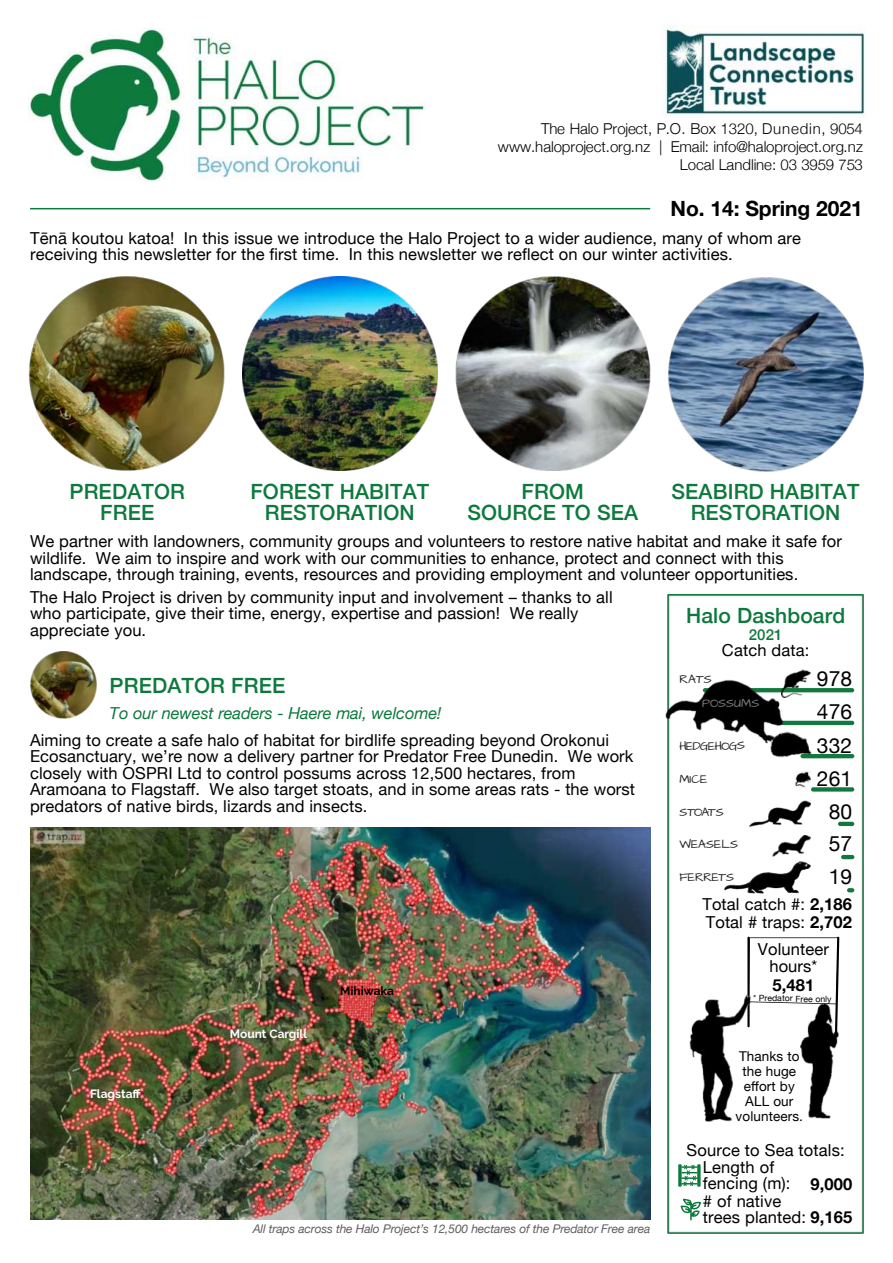
<style>
.page{position:relative;width:893px;height:1263px;background:#fff}
.page>*{position:absolute;margin:0;border:0;box-sizing:border-box;transform-origin:0 0}
.t1{font:500 21px/21px "Helvetica Neue";letter-spacing:.005em;color:#0d793d;text-align:center}
.t2{font:21px "Helvetica Neue";letter-spacing:.01em;color:#000}
.t3{font:700 21px "Helvetica Neue";color:#000}
.t4{font:16.5px/16.5px "Helvetica Neue";letter-spacing:.01em;color:#000}
.t5{font:italic 16.5px "Helvetica Neue";letter-spacing:-.005em;color:#0d793d}
.t6{font:700 16.5px "Helvetica Neue";letter-spacing:.01em;color:#000}
.t7{font:300 15px/18px "Helvetica Neue";letter-spacing:-.005em;color:#000;text-align:right}
.t8{font:500 15px "Helvetica Neue";color:#0d793d}
.t9{font:13.5px/15px "Helvetica Neue";letter-spacing:.01em;color:#000;text-align:center}
.t10{font:italic 12px "Helvetica Neue";letter-spacing:-.01em;color:#5e5e5e}
.t11{font:700 12px "Raleway";color:#fff}
.t12{font:700 12px "Raleway";color:#000}
.t13{font:9.9px "Architects Daughter";color:#231f20}
.t14{font:9.9px "Architects Daughter";letter-spacing:-.03em;color:#231f20}
.t15{font:9.9px "Architects Daughter";color:#808080}
.t16{font:8.7px "Helvetica Neue";color:#000}
.s1{font-weight:700}
</style>
<div class="page">
<img style="left:243px;top:276px;width:194px;height:195px">
<img style="left:455px;top:277px;width:195px;height:193px">
<img style="left:29px;top:276px;width:196px;height:195px">
<img style="left:668px;top:277px;width:195px;height:194px">
<img style="left:30px;top:651px;width:67px;height:67px">
<img style="left:667px;top:595px;width:196px;height:639px">
<img style="left:28px;top:29px;width:397px;height:153px">
<hr style="left:30px;top:208px;width:620px;height:1px;background:#0d793d">
<img style="left:665px;top:25px;width:200px;height:91px">
<svg style="left:702px;top:688px;width:152px;height:4px"></svg>
<hr style="left:778px;top:721px;width:76px;height:4px;background:#12793e;border-radius:2px">
<hr style="left:800px;top:754px;width:54px;height:4px;background:#12793e;border-radius:2px">
<div style="left:811px;top:787px;width:43px;height:5px;background:#12793e;border-radius:2px"></div>
<hr style="left:838px;top:822px;width:16px;height:4px;background:#12793e;border-radius:2px">
<hr style="left:841px;top:855px;width:13px;height:4px;background:#12793e;border-radius:2px">
<svg style="left:847px;top:888px;width:7px;height:4px"></svg>
<hr style="left:747px;top:937px;width:2px;height:90px;background:#000">
<svg style="left:749px;top:937px;width:90px;height:96px"></svg>
<img style="left:689px;top:958px;width:68px;height:163px">
<img style="left:800px;top:1004px;width:39px;height:115px">
<img style="left:794px;top:771px;width:16px;height:16px">
<img style="left:724px;top:862px;width:86px;height:32px">
<img style="left:791px;top:670px;width:19px;height:27px">
<img style="left:665px;top:664px;width:126px;height:84px">
<img style="left:770px;top:732px;width:41px;height:25px">
<img style="left:772px;top:836px;width:38px;height:20px">
<img style="left:749px;top:800px;width:61px;height:27px">
<svg style="left:679px;top:1198px;width:22px;height:23px"></svg>
<div style="left:678px;top:1164px;width:3px;height:23px;background:#13793e;border:2px solid #0d793d"></div>
<div style="left:697px;top:1164px;width:3px;height:23px;background:#13793e;border:2px solid #0d793d"></div>
<svg style="left:681px;top:1164px;width:16px;height:23px"></svg>
<img style="left:30px;top:827px;width:620px;height:392px">
<p class="t7" style="left:498px;top:120px;width:366px">The Halo Project, P.O. Box 1320, Dunedin, 9054 www.haloproject.org.nz | Email: info@haloproject.org.nz<br>Local Landline: 03 3959 753</p>
<p class="t3" style="left:670px;top:196px;width:194px">No. 14: Spring 2021</p>
<p class="t4" style="left:30px;top:230px;width:772px">Tēnā koutou katoa! In this issue we introduce the Halo Project to a wider audience, many of whom are receiving this newsletter for the first time. In this newsletter we reflect on our winter activities.</p>
<p class="t1" style="left:70px;top:480px;width:117px">PREDATOR<br>FREE</p>
<p class="t1" style="left:250px;top:480px;width:180px">FOREST HABITAT<br>RESTORATION</p>
<p class="t1" style="left:467px;top:480px;width:172px">FROM<br>SOURCE TO SEA</p>
<p class="t1" style="left:671px;top:480px;width:189px">SEABIRD HABITAT<br>RESTORATION</p>
<p class="t4" style="left:30px;top:533px;width:813px">We partner with landowners, community groups and volunteers to restore native habitat and make it safe for wildlife. We aim to inspire and work with our communities to enhance, protect and connect with this landscape, through training, events, resources and providing employment and volunteer opportunities.</p>
<p class="t4" style="left:30px;top:588px;width:584px">The Halo Project is driven by community input and involvement – thanks to all who participate, give their time, energy, expertise and passion! We really appreciate you.</p>
<p class="t1" style="left:686px;top:605px;width:161px">Halo Dashboard</p>
<p class="t8" style="left:748px;top:625px;width:35px">2021</p>
<p class="t4" style="left:722px;top:642px;width:89px">Catch data:</p>
<p class="t1" style="left:110px;top:674px;width:177px">PREDATOR FREE</p>
<p class="t5" style="left:110px;top:703px;width:333px">To our newest readers - Haere mai, welcome!</p>
<p class="t4" style="left:30px;top:731px;width:606px">Aiming to create a safe halo of habitat for birdlife spreading beyond Orokonui Ecosanctuary, we’re now a delivery partner for Predator Free Dunedin. We work closely with OSPRI Ltd to control possums across 12,500 hectares, from Aramoana to Flagstaff. We also target stoats, and in some areas rats - the worst predators of native birds, lizards and insects.</p>
<p class="t11" style="left:90px;top:1087px;width:52px">Flagstaff</p>
<p class="t11" style="left:230px;top:1027px;width:79px">Mount Cargill</p>
<p class="t12" style="left:340px;top:984px;width:55px">Mihiwaka</p>
<p class="t10" style="left:253px;top:1222px;width:399px">All traps across the Halo Project’s 12,500 hectares of the Predator Free area</p>
<p class="t13" style="left:679px;top:674px;width:34px">RATS</p>
<p class="t2" style="left:816px;top:666px;width:37px">978</p>
<p class="t15" style="left:702px;top:697px;width:59px">POSSUMS</p>
<p class="t2" style="left:816px;top:699px;width:37px">476</p>
<p class="t13" style="left:679px;top:741px;width:67px;rotate:-1deg">HEDGEHOGS</p>
<p class="t2" style="left:816px;top:733px;width:37px">332</p>
<p class="t13" style="left:679px;top:773px;width:30px">MICE</p>
<p class="t2" style="left:816px;top:766px;width:37px">261</p>
<p class="t13" style="left:679px;top:806px;width:46px">STOATS</p>
<p class="t2" style="left:828px;top:799px;width:25px">80</p>
<p class="t13" style="left:679px;top:839px;width:60px">WEASELS</p>
<p class="t2" style="left:828px;top:831px;width:25px">57</p>
<p class="t14" style="left:679px;top:871px;width:56px">FERRETS</p>
<p class="t2" style="left:828px;top:864px;width:25px">19</p>
<p class="t4" style="left:702px;top:895px;width:151px;line-height:18px">Total catch #: <span class="s1">2,186<br></span>Total # traps: <span class="s1">2,702</span></p>
<p class="t4" style="left:757px;top:941px;width:73px;text-align:center">Volunteer hours*</p>
<p class="t6" style="left:772px;top:975px;width:43px">5,481</p>
<p class="t16" style="left:753px;top:992px;width:80px;rotate:1deg">* Predator Free only</p>
<p class="t9" style="left:735px;top:1048px;width:69px">Thanks to the huge effort by<br>ALL our volunteers.</p>
<p class="t4" style="left:686px;top:1142px;width:159px">Source to Sea totals:</p>
<p class="t6" style="left:810px;top:1174px;width:43px">9,000</p>
<p class="t4" style="left:702px;top:1193px;width:151px"># of native<br>trees planted: <span class="s1">9,165</span></p>
<p class="t4" style="left:703px;top:1158px;width:89px">Length of fencing (m):</p>
</div>
